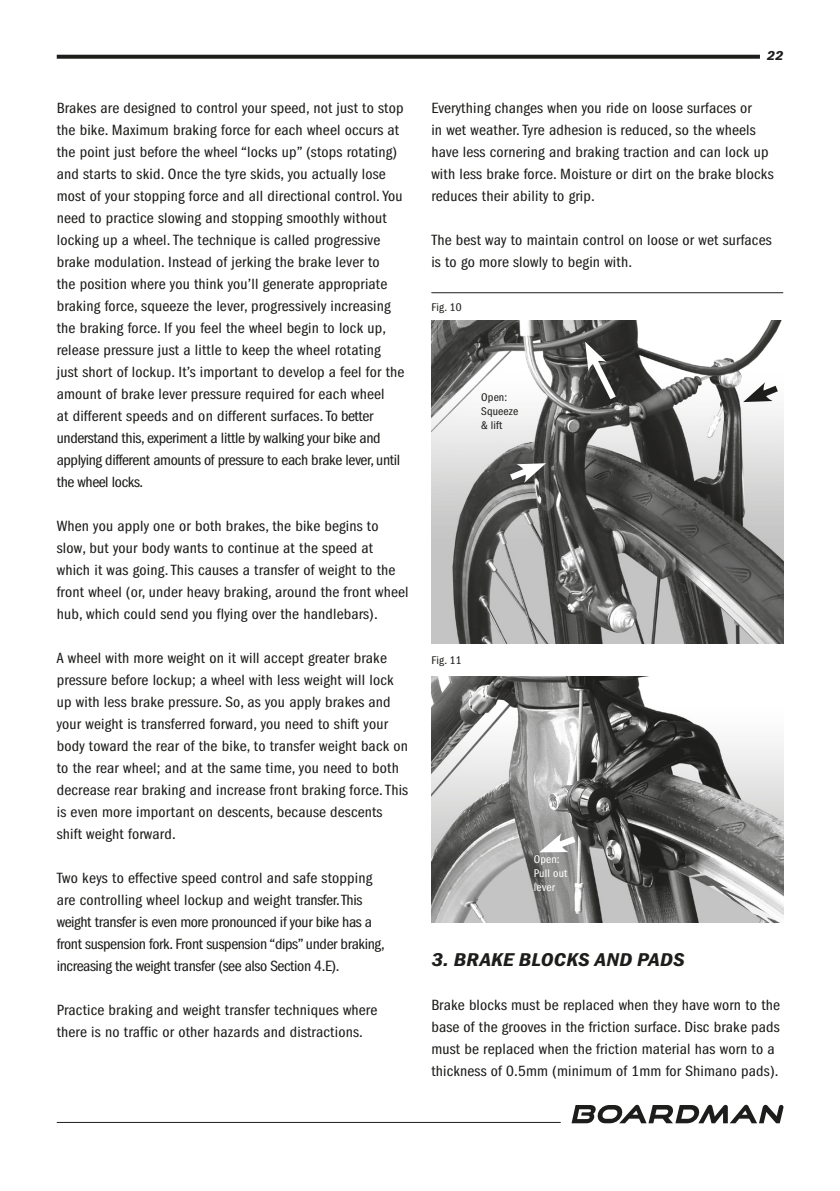
<style>
.page{position:relative;width:840px;height:1191px;background:#fff}
.page>*{position:absolute;margin:0;border:0;box-sizing:border-box;transform-origin:0 0}
.Main_body{font:19.2px "Franklin Gothic URW Con Dem Ita";letter-spacing:.01em;color:#1d1d1b;scale:1.19 1}
.Main_body-2{font:15.4px/22px "Franklin Gothic LT Book Cmpr";letter-spacing:.01em;color:#1d1d1b;scale:1.19 1}
.Main_body-3{font:15.4px/22px "Franklin Gothic LT Book Cmpr";letter-spacing:-.02em;color:#1d1d1b;scale:1.19 1}
.t1{font:13.4px "Franklin Gothic URW Con Dem Ita";color:#1d1d1b;scale:1.19 1}
.Main_body-4{font:11.6px "Franklin Gothic LT Book Cmpr";letter-spacing:.01em;color:#1d1d1b;scale:1.19 1}
.Main_body-5{font:11.6px "Franklin Gothic LT Book Cmpr";letter-spacing:.01em;color:#fff;scale:1.19 1}
</style>
<div class="page">
<hr style="left:57px;top:1122px;width:503px;height:1px;background:#1d1d1b">
<svg style="left:57px;top:55px;width:702px;height:4px;background:#2c2c2b"></svg>
<svg style="left:571px;top:1104px;width:212px;height:19px"></svg>
<img style="left:431px;top:677px;width:351px;height:245px">
<img style="left:431px;top:320px;width:351px;height:323px">
<svg style="left:584px;top:342px;width:36px;height:64px"></svg>
<svg style="left:503px;top:462px;width:42px;height:23px"></svg>
<svg style="left:539px;top:831px;width:42px;height:23px"></svg>
<svg style="left:742px;top:381px;width:40px;height:22px"></svg>
<hr style="left:431px;top:292px;width:351px;height:1px;background:#1d1d1b">
<p class="Main_body-2" style="left:57px;top:97px;width:293px">Brakes are designed to control your speed, not just to stop the bike. Maximum braking force for each wheel occurs at the point just before the wheel “locks up” (stops rotating) and starts to skid. Once the tyre skids, you actually lose most of your stopping force and all directional control. You need to practice slowing and stopping smoothly without locking up a wheel. The technique is called progressive brake modulation. Instead of jerking the brake lever to<br>the position where you think you’ll generate appropriate braking force, squeeze the lever, progressively increasing the braking force. If you feel the wheel begin to lock up, release pressure just a little to keep the wheel rotating just short of lockup. It’s important to develop a feel for the amount of brake lever pressure required for each wheel<br>at different speeds and on different surfaces. To better understand this, experiment a little by walking your bike and applying different amounts of pressure to each brake lever, until the wheel locks.</p>
<p class="Main_body-2" style="left:57px;top:515px;width:297px">When you apply one or both brakes, the bike begins to slow, but your body wants to continue at the speed at which it was going. This causes a transfer of weight to the front wheel (or, under heavy braking, around the front wheel hub, which could send you flying over the handlebars).</p>
<p class="Main_body-2" style="left:57px;top:647px;width:297px">A wheel with more weight on it will accept greater brake pressure before lockup; a wheel with less weight will lock up with less brake pressure. So, as you apply brakes and your weight is transferred forward, you need to shift your body toward the rear of the bike, to transfer weight back on to the rear wheel; and at the same time, you need to both decrease rear braking and increase front braking force. This is even more important on descents, because descents shift weight forward.</p>
<p class="Main_body-3" style="left:57px;top:867px;width:277px">Two keys to effective speed control and safe stopping are controlling wheel lockup and weight transfer. This weight transfer is even more pronounced if your bike has a front suspension fork. Front suspension “dips” under braking, increasing the weight transfer (see also Section 4.E).</p>
<p class="Main_body-2" style="left:57px;top:999px;width:271px">Practice braking and weight transfer techniques where there is no traffic or other hazards and distractions.</p>
<p class="t1" style="left:766px;top:48px;width:15px">22</p>
<p class="Main_body-2" style="left:431px;top:97px;width:289px">Everything changes when you ride on loose surfaces or<br>in wet weather. Tyre adhesion is reduced, so the wheels have less cornering and braking traction and can lock up with less brake force. Moisture or dirt on the brake blocks reduces their ability to grip.</p>
<p class="Main_body-2" style="left:431px;top:229px;width:287px">The best way to maintain control on loose or wet surfaces is to go more slowly to begin with.</p>
<p class="Main_body-4" style="left:431px;top:301px;width:27px">Fig. 10</p>
<p class="Main_body-4" style="left:481px;top:390px;width:23px">Open:</p>
<p class="Main_body-4" style="left:481px;top:404px;width:33px">Squeeze</p>
<p class="Main_body-4" style="left:481px;top:418px;width:19px">&amp; lift</p>
<p class="Main_body-4" style="left:431px;top:654px;width:27px">Fig. 11</p>
<p class="Main_body-5" style="left:533px;top:852px;width:23px">Open:</p>
<p class="Main_body-5" style="left:533px;top:866px;width:30px">Pull out</p>
<p class="Main_body-5" style="left:533px;top:880px;width:19px">lever</p>
<p class="Main_body" style="left:431px;top:949px;width:214px">3. BRAKE BLOCKS AND PADS</p>
<p class="Main_body-2" style="left:431px;top:994px;width:294px">Brake blocks must be replaced when they have worn to the base of the grooves in the friction surface. Disc brake pads must be replaced when the friction material has worn to a thickness of 0.5mm (minimum of 1mm for Shimano pads).</p>
</div>
